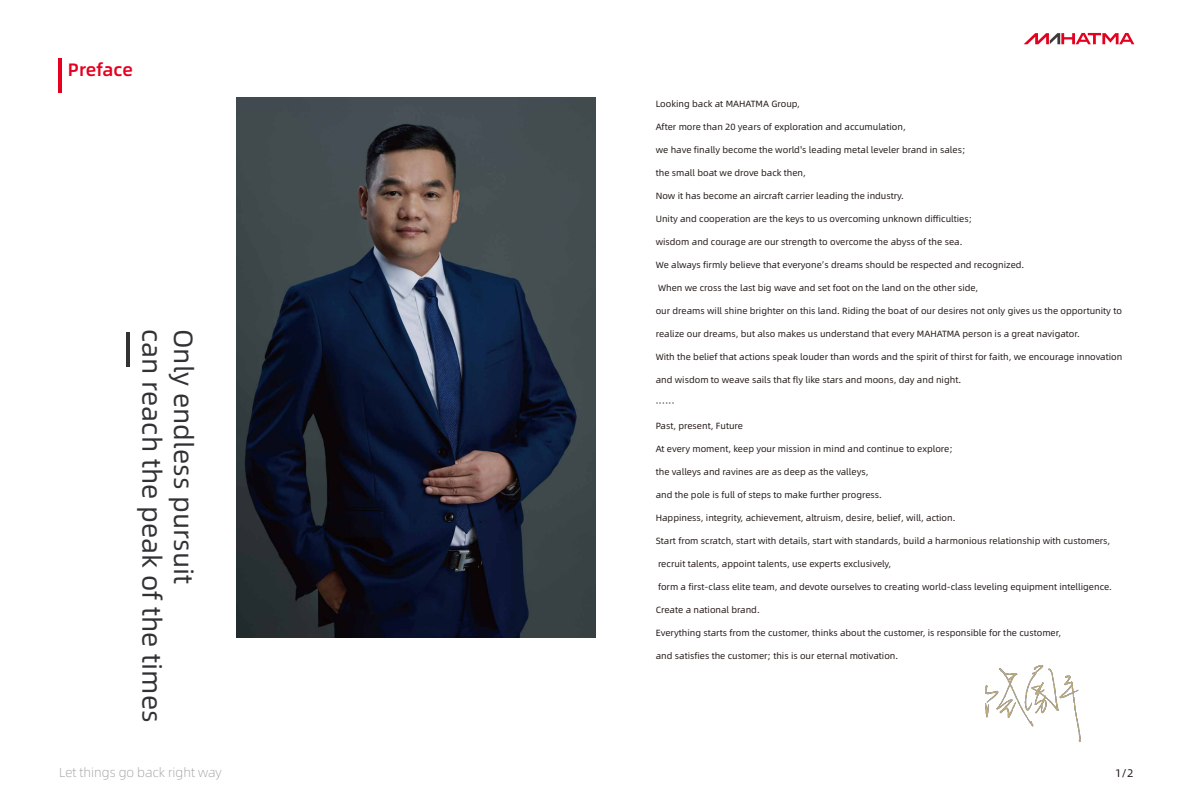
<style>
.page{position:relative;width:1191px;height:808px;background:#fff}
.page>*{position:absolute;margin:0;border:0;box-sizing:border-box;transform-origin:0 0}
.t1{font:26.4px "Alibaba Pu Hui Ti";color:#323134}
.t2{font:500 18px "Alibaba Pu Hui Ti";color:#e60020}
.t3{font:300 13px "Alibaba Pu Hui Ti";color:#9fa0a0}
.t4{font:11px "Alibaba Pu Hui Ti";color:#221815}
.t5{font:9px "Alibaba Pu Hui Ti";color:#221815}
</style>
<div class="page">
<img style="left:236px;top:98px;width:360px;height:539px">
<hr style="left:58px;top:58px;width:3px;height:35px;background:#e60020">
<hr style="left:126px;top:332px;width:4px;height:34px;background:#323134">
<img style="left:986px;top:665px;width:94px;height:77px">
<svg style="left:1024px;top:33px;width:110px;height:11px"></svg>
<h2 class="t2" style="left:68px;top:56px;width:67px">Preface</h2>
<h1 class="t1" style="left:172px;top:329px;width:395px;rotate:90deg">can reach the peak of the times</h1>
<h1 class="t1" style="left:203px;top:329px;width:257px;rotate:90deg">Only endless pursuit</h1>
<p class="t5" style="left:656px;top:97px;width:146px">Looking back at MAHATMA Group,</p>
<p class="t5" style="left:656px;top:120px;width:251px">After more than 20 years of exploration and accumulation,</p>
<p class="t5" style="left:656px;top:143px;width:311px">we have finally become the world's leading metal leveler brand in sales;</p>
<p class="t5" style="left:656px;top:166px;width:152px">the small boat we drove back then,</p>
<p class="t5" style="left:656px;top:189px;width:250px">Now it has become an aircraft carrier leading the industry.</p>
<p class="t5" style="left:656px;top:212px;width:318px">Unity and cooperation are the keys to us overcoming unknown difficulties;</p>
<p class="t5" style="left:656px;top:235px;width:308px">wisdom and courage are our strength to overcome the abyss of the sea.</p>
<p class="t5" style="left:656px;top:258px;width:370px">We always firmly believe that everyone’s dreams should be respected and recognized.</p>
<p class="t5" style="left:658px;top:281px;width:322px">When we cross the last big wave and set foot on the land on the other side,</p>
<p class="t5" style="left:656px;top:304px;width:468px">our dreams will shine brighter on this land. Riding the boat of our desires not only gives us the opportunity to</p>
<p class="t5" style="left:656px;top:327px;width:425px">realize our dreams, but also makes us understand that every MAHATMA person is a great navigator.</p>
<p class="t5" style="left:656px;top:350px;width:468px">With the belief that actions speak louder than words and the spirit of thirst for faith, we encourage innovation</p>
<p class="t5" style="left:656px;top:373px;width:307px">and wisdom to weave sails that fly like stars and moons, day and night.</p>
<p class="t5" style="left:656px;top:396px;width:21px">······</p>
<p class="t5" style="left:656px;top:419px;width:89px">Past, present, Future</p>
<p class="t5" style="left:656px;top:442px;width:298px">At every moment, keep your mission in mind and continue to explore;</p>
<p class="t5" style="left:656px;top:465px;width:214px">the valleys and ravines are as deep as the valleys,</p>
<p class="t5" style="left:656px;top:488px;width:228px">and the pole is full of steps to make further progress.</p>
<p class="t5" style="left:656px;top:511px;width:301px">Happiness, integrity, achievement, altruism, desire, belief, will, action.</p>
<p class="t5" style="left:656px;top:534px;width:456px">Start from scratch, start with details, start with standards, build a harmonious relationship with customers,</p>
<p class="t5" style="left:658px;top:557px;width:235px">recruit talents, appoint talents, use experts exclusively,</p>
<p class="t5" style="left:658px;top:580px;width:455px">form a first-class elite team, and devote ourselves to creating world-class leveling equipment intelligence.</p>
<p class="t5" style="left:656px;top:603px;width:105px">Create a national brand.</p>
<p class="t5" style="left:656px;top:626px;width:407px">Everything starts from the customer, thinks about the customer, is responsible for the customer,</p>
<p class="t5" style="left:656px;top:649px;width:244px">and satisfies the customer; this is our eternal motivation.</p>
<h3 class="t3" style="left:59px;top:762px;width:164px">Let things go back right way</h3>
<p class="t4" style="left:1115px;top:764px;width:20px">1/2</p>
</div>
